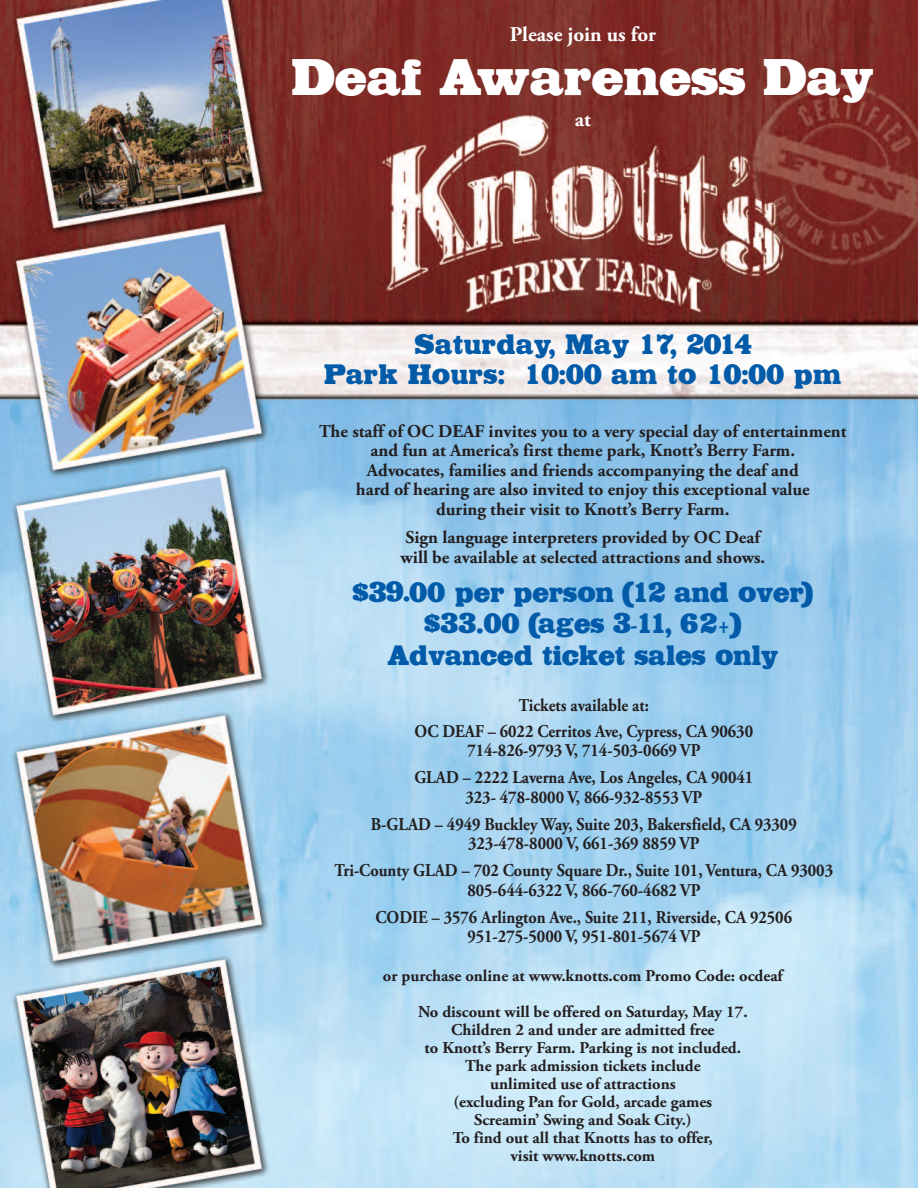
<style>
.page{position:relative;width:918px;height:1188px;background:#fff}
.page>*{position:absolute;margin:0;border:0;box-sizing:border-box;transform-origin:0 0}
.t1{font:49.5px "Bodega Display S Si";color:#fff;scale:.85 1}
.t2{font:27px/31.5px "Bodega Display S Si";color:#015ba9;text-align:center;scale:.8 1}
.t3{font:27px/30px "Bodega Display S Si";letter-spacing:.025em;color:#015ba9;text-align:center;scale:.8 1}
.t4{font:700 21px "Adobe Garamond Pro";color:#fff}
.t5{font:700 18px/27px "Adobe Garamond Pro";color:#231f20;text-align:center;scale:.9 1}
.t6{font:700 18px/19.5px "Adobe Garamond Pro";color:#231f20;text-align:center}
.t7{font:700 16.5px/18px "Adobe Garamond Pro";color:#231f20;text-align:center}
.s1{font-size:27.6px}
.s2{font-family:"Adobe Garamond Pro";font-weight:700}
</style>
<div class="page">
<img style="left:0;top:0;width:918px;height:1188px">
<p class="t4" style="left:510px;top:26px;width:148px">Please join us for</p>
<h1 class="t1" style="left:292px;top:56px;width:686px">Deaf Awareness Day</h1>
<p class="t4" style="left:575px;top:111px;width:18px">at</p>
<h2 class="t3" style="left:325px;top:331px;width:647px">Saturday, May 17, 2014<br>Park Hours: 10:00 am to 10:00 pm</h2>
<p class="t6" style="left:319px;top:423px;width:529px">The staff of OC DEAF invites you to a very special day of entertainment and fun at America’s first theme park, Knott’s Berry Farm.<br>Advocates, families and friends accompanying the deaf and<br>hard of hearing are also invited to enjoy this exceptional value<br>during their visit to Knott’s Berry Farm.</p>
<p class="t6" style="left:401px;top:529px;width:366px;text-align:left">Sign language interpreters provided by OC Deaf will be available at selected attractions and shows.</p>
<h2 class="t2" style="left:352px;top:578px;width:578px">$3<span class="s1">9</span>.00 per person (12 and over) $33.00 (ages 3<span class="s2">-</span>11, 62<span class="s2">+</span>)<br>Advanced ticket sales only</h2>
<p class="t5" style="left:415px;top:694px;width:378px;line-height:25.5px">Tickets available at:<br>OC DEAF – 6022 Cerritos Ave, Cypress, CA 90630</p>
<p class="t5" style="left:414px;top:739px;width:378px">714-826-9793 V, 714-503-0669 VP<br>GLAD – 2222 Laverna Ave, Los Angeles, CA 90041</p>
<p class="t5" style="left:371px;top:785px;width:475px">323- 478-8000 V, 866-932-8553 VP<br>B-GLAD – 4949 Buckley Way, Suite 203, Bakersfield, CA 93309</p>
<p class="t5" style="left:335px;top:832px;width:555px">323-478-8000 V, 661-369 8859 VP<br>Tri-County GLAD – 702 County Square Dr., Suite 101, Ventura, CA 93003</p>
<p class="t5" style="left:376px;top:878px;width:464px">805-644-6322 V, 866-760-4682 VP<br>CODIE – 3576 Arlington Ave., Suite 211, Riverside, CA 92506</p>
<p class="t5" style="left:467px;top:925px;width:260px">951-275-5000 V, 951-801-5674 VP</p>
<p class="t7" style="left:383px;top:959px;width:401px;line-height:36px">or purchase online at www.knotts.com Promo Code: ocdeaf<br>No discount will be offered on Saturday, May 17.</p>
<p class="t7" style="left:425px;top:1022px;width:318px">Children 2 and under are admitted free<br>to Knott’s Berry Farm. Parking is not included.<br>The park admission tickets include<br>unlimited use of attractions<br>(excluding Pan for Gold, arcade games Screamin’ Swing and Soak City.)<br>To find out all that Knotts has to offer,<br>visit www.knotts.com</p>
</div>
